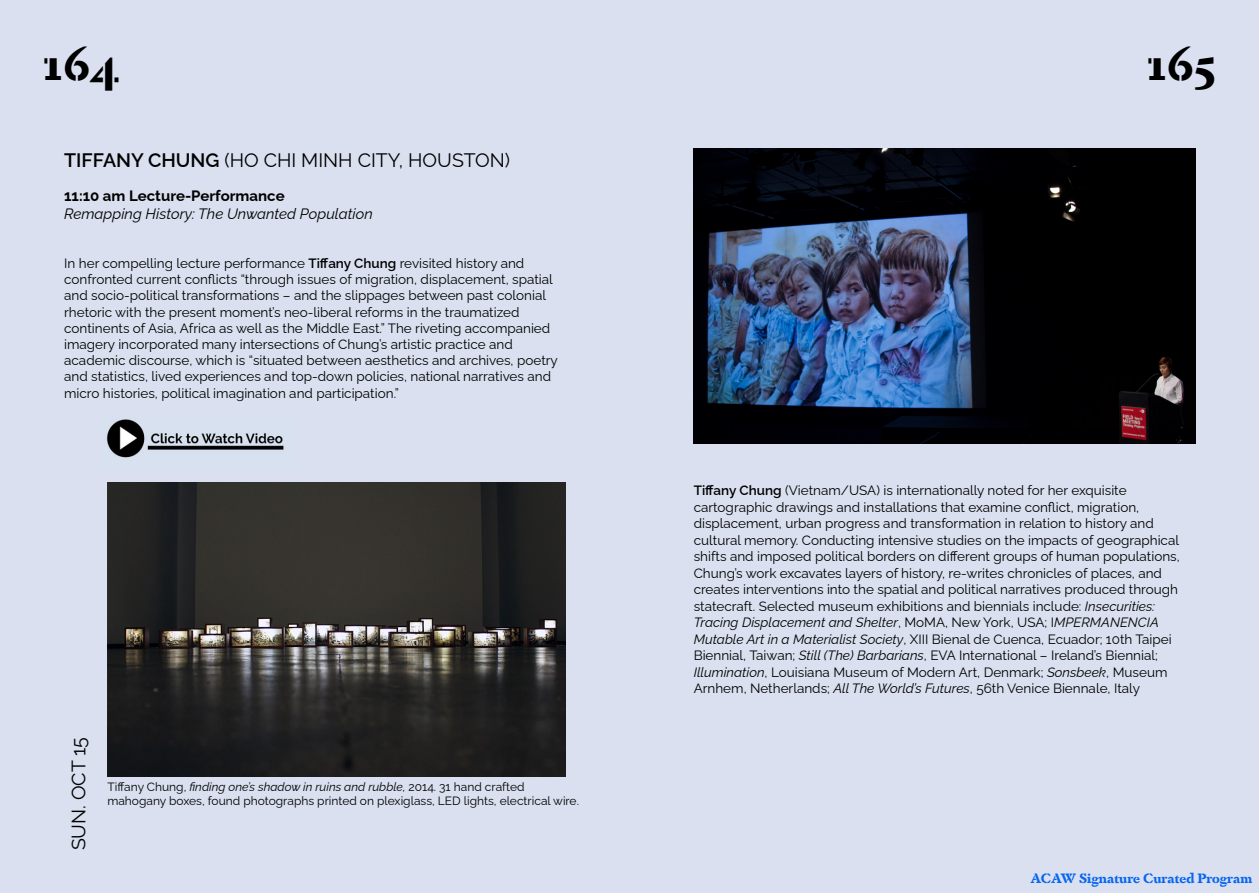
<style>
.page{position:relative;width:1259px;height:893px;background:#fff}
.page>*{position:absolute;margin:0;border:0;box-sizing:border-box;transform-origin:0 0}
.t1{font:700 46.5px "Dapifer Stencil";color:#000}
.t2{font:19.5px "Raleway";color:#000}
.t3{font:italic 15px "Raleway";color:#000}
.t4{font:700 15px "Raleway";color:#000}
.t5{font:13.5px/16.5px "Raleway";color:#000}
.t6{font:700 13.5px "Dapifer Stencil";color:#0665f1}
.t7{font:12px/14.4px "Raleway";color:#000}
.s1{font-weight:600}
.s2{font-style:italic}
</style>
<div class="page">
<div style="left:0;top:0;width:629px;height:893px;background:#dae0ef"></div>
<img style="left:106px;top:419px;width:178px;height:39px">
<div style="left:628px;top:0;width:631px;height:893px;background:#dae0ef"></div>
<img style="left:107px;top:483px;width:459px;height:294px">
<img style="left:693px;top:149px;width:502px;height:294px">
<h1 class="t1" style="left:43px;top:29px;width:79px">164</h1>
<h1 class="t1" style="left:1146px;top:29px;width:72px">165</h1>
<h2 class="t2" style="left:64px;top:145px;width:447px"><span class="s1">TIFFANY CHUNG</span> (HO CHI MINH CITY, HOUSTON)</h2>
<p class="t4" style="left:64px;top:184px;width:222px">11:10 am Lecture-Performance</p>
<p class="t3" style="left:64px;top:202px;width:310px">Remapping History: The Unwanted Population</p>
<p class="t5" style="left:64px;top:254px;width:495px">In her compelling lecture performance <span class="s1">Tiffany Chung</span> revisited history and confronted current conflicts “through issues of migration, displacement, spatial and socio-political transformations – and the slippages between past colonial rhetoric with the present moment’s neo-liberal reforms in the traumatized continents of Asia, Africa as well as the Middle East.” The riveting accompanied imagery incorporated many intersections of Chung’s artistic practice and academic discourse, which is “situated between aesthetics and archives, poetry and statistics, lived experiences and top-down policies, national narratives and micro histories, political imagination and participation.”</p>
<h2 class="t2" style="left:63px;top:850px;width:115px;rotate:-90deg">SUN. OCT 15</h2>
<p class="t7" style="left:107px;top:778px;width:473px">Tiffany Chung, <span class="s2">finding one’s shadow in ruins and rubble,</span> 2014. 31 hand crafted mahogany boxes, found photographs printed on plexiglass, LED lights, electrical wire.</p>
<p class="t5" style="left:693px;top:481px;width:487px"><span class="s1">Tiffany Chung</span> (Vietnam/USA) is internationally noted for her exquisite cartographic drawings and installations that examine conflict, migration, displacement, urban progress and transformation in relation to history and cultural memory. Conducting intensive studies on the impacts of geographical shifts and imposed political borders on different groups of human populations, Chung’s work excavates layers of history, re-writes chronicles of places, and creates interventions into the spatial and political narratives produced through statecraft. Selected museum exhibitions and biennials include: <span class="s2">Insecurities:<br>Tracing Displacement and Shelter</span>, MoMA, New York, USA; I<span class="s2">MPERMANENCIA Mutable Art in a Materialist Society</span>, XIII Bienal de Cuenca, Ecuador; 10th Taipei Biennial, Taiwan; <span class="s2">Still (The) Barbarians</span>, EVA International – Ireland’s Biennial; <span class="s2">Illumination</span>, Louisiana Museum of Modern Art, Denmark; <span class="s2">Sonsbeek</span>, Museum Arnhem, Netherlands; <span class="s2">All The World’s Futures</span>, 56th Venice Biennale, Italy</p>
<p class="t6" style="left:1030px;top:868px;width:223px">ACAW Signature Curated Program</p>
</div>
